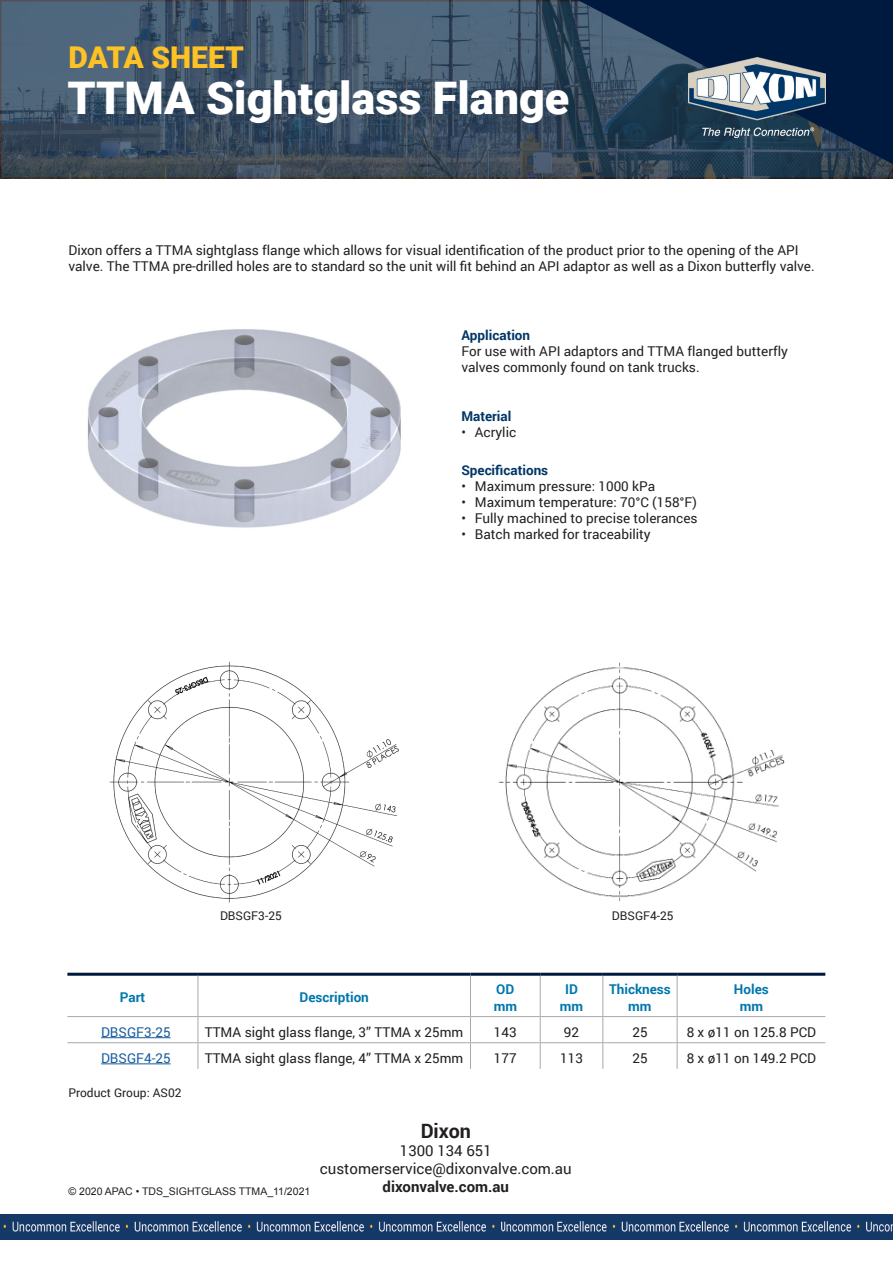
<style>
.page{position:relative;width:893px;height:1263px;background:#fff}
.page>*{position:absolute;margin:0;border:0;box-sizing:border-box;transform-origin:0 0}
.t1{font:900 45px "Roboto";color:#fff}
.t2{font:900 30px "Roboto";color:#fec224}
.t3{font:700 19.8px "Roboto";color:#231f20}
.t4{font:15px "Roboto";color:#231f20}
.t5{font:700 15px "Roboto";color:#231f20}
._2020_Body_Text{font:13.5px/16.2px "Roboto";color:#231f20}
._2020_Table_Body_Tex{font:13.5px "Roboto";color:#231f20}
._2020_Table_Header{font:700 13.5px/16.2px "Roboto";color:#0077ae;text-align:center}
._2020_Body_Text_Head{font:700 13.5px "Roboto";color:#003667}
._2020_Table_Body_Tex-2{font:13.5px "Roboto";color:#175d9e}
._2020_Body_Text-2{font:12px "Roboto";color:#231f20}
.t6{font:10.5px "Arial";color:#231f20}
</style>
<div class="page">
<img style="left:0;top:1215px;width:504px;height:24px">
<img style="left:504px;top:1215px;width:389px;height:24px">
<svg style="left:3px;top:3px;width:887px;height:173px;background:#405467"></svg>
<div style="left:0;top:0;width:893px;height:179px;border:2px solid #231f20"></div>
<svg style="left:578px;top:0;width:315px;height:164px;background:#17304d"></svg>
<img style="left:689px;top:58px;width:136px;height:80px">
<img style="left:87px;top:329px;width:314px;height:199px">
<img style="left:498px;top:662px;width:287px;height:240px">
<hr style="left:540px;top:976px;width:1px;height:40px;background:#a8a9ad">
<hr style="left:602px;top:976px;width:1px;height:40px;background:#a8a9ad">
<hr style="left:470px;top:1016px;width:70px;height:1px;background:#a8a9ad">
<hr style="left:540px;top:1016px;width:63px;height:1px;background:#a8a9ad">
<hr style="left:603px;top:1016px;width:74px;height:1px;background:#a8a9ad">
<hr style="left:470px;top:1042px;width:70px;height:1px;background:#a8a9ad">
<hr style="left:540px;top:1042px;width:63px;height:1px;background:#a8a9ad">
<svg style="left:540px;top:1017px;width:1px;height:52px"></svg>
<hr style="left:603px;top:1042px;width:74px;height:1px;background:#a8a9ad">
<svg style="left:602px;top:1017px;width:1px;height:52px"></svg>
<hr style="left:470px;top:973px;width:70px;height:3px;background:#00193f">
<hr style="left:540px;top:973px;width:63px;height:3px;background:#00193f">
<hr style="left:603px;top:973px;width:74px;height:3px;background:#00193f">
<hr style="left:198px;top:973px;width:272px;height:3px;background:#00193f">
<hr style="left:470px;top:976px;width:1px;height:40px;background:#a8a9ad">
<hr style="left:198px;top:1016px;width:272px;height:1px;background:#a8a9ad">
<hr style="left:198px;top:1042px;width:272px;height:1px;background:#a8a9ad">
<svg style="left:470px;top:1017px;width:1px;height:52px"></svg>
<hr style="left:677px;top:973px;width:148px;height:3px;background:#00193f">
<hr style="left:677px;top:976px;width:1px;height:40px;background:#a8a9ad">
<hr style="left:677px;top:1016px;width:148px;height:1px;background:#a8a9ad">
<hr style="left:677px;top:1042px;width:148px;height:1px;background:#a8a9ad">
<svg style="left:677px;top:1017px;width:1px;height:52px"></svg>
<hr style="left:67px;top:973px;width:131px;height:3px;background:#00193f">
<hr style="left:198px;top:976px;width:1px;height:40px;background:#a8a9ad">
<hr style="left:67px;top:1016px;width:131px;height:1px;background:#a8a9ad">
<hr style="left:67px;top:1042px;width:131px;height:1px;background:#a8a9ad">
<svg style="left:198px;top:1017px;width:1px;height:52px"></svg>
<hr style="left:101px;top:1037px;width:70px;height:1px;background:#175d9e">
<hr style="left:101px;top:1063px;width:70px;height:1px;background:#175d9e">
<img style="left:109px;top:661px;width:290px;height:242px">
<p class="t2" style="left:69px;top:37px;width:177px">DATA SHEET</p>
<p class="t1" style="left:67px;top:66px;width:504px">TTMA Sightglass Flange</p>
<p class="_2020_Body_Text" style="left:68px;top:241px;width:748px">Dixon offers a TTMA sightglass flange which allows for visual identification of the product prior to the opening of the API valve. The TTMA pre-drilled holes are to standard so the unit will fit behind an API adaptor as well as a Dixon butterfly valve.</p>
<p class="_2020_Body_Text_Head" style="left:461px;top:325px;width:70px">Application</p>
<p class="_2020_Body_Text" style="left:461px;top:342px;width:328px">For use with API adaptors and TTMA flanged butterfly valves commonly found on tank trucks.</p>
<p class="_2020_Body_Text_Head" style="left:461px;top:406px;width:52px">Material</p>
<p class="_2020_Body_Text" style="left:461px;top:423px;width:56px">• Acrylic</p>
<p class="_2020_Body_Text_Head" style="left:461px;top:460px;width:88px">Specifications</p>
<p class="_2020_Body_Text" style="left:461px;top:477px;width:195px">• Maximum pressure: 1000 kPa</p>
<p class="_2020_Body_Text" style="left:461px;top:493px;width:237px">• Maximum temperature: 70°C (158°F)</p>
<p class="_2020_Body_Text" style="left:461px;top:510px;width:238px">• Fully machined to precise tolerances</p>
<p class="_2020_Body_Text" style="left:461px;top:526px;width:191px">• Batch marked for traceability</p>
<p class="_2020_Body_Text-2" style="left:220px;top:907px;width:63px">DBSGF3-25</p>
<p class="_2020_Body_Text-2" style="left:612px;top:907px;width:63px">DBSGF4-25</p>
<p class="_2020_Table_Header" style="left:120px;top:989px;width:27px">Part</p>
<p class="_2020_Table_Header" style="left:299px;top:989px;width:71px">Description</p>
<p class="_2020_Table_Header" style="left:494px;top:981px;width:25px;text-align:left">OD mm</p>
<p class="_2020_Table_Header" style="left:560px;top:981px;width:25px">ID mm</p>
<p class="_2020_Table_Header" style="left:609px;top:981px;width:63px">Thickness mm</p>
<p class="_2020_Table_Header" style="left:734px;top:981px;width:36px">Holes mm</p>
<p class="_2020_Table_Body_Tex-2" style="left:101px;top:1022px;width:71px">DBSGF3-25</p>
<p class="_2020_Table_Body_Tex" style="left:205px;top:1022px;width:260px">TTMA sight glass flange, 3” TTMA x 25mm</p>
<p class="_2020_Table_Body_Tex" style="left:494px;top:1022px;width:24px">143</p>
<p class="_2020_Table_Body_Tex" style="left:564px;top:1022px;width:17px">92</p>
<p class="_2020_Table_Body_Tex" style="left:632px;top:1022px;width:17px">25</p>
<p class="_2020_Table_Body_Tex" style="left:687px;top:1022px;width:131px">8 x ø11 on 125.8 PCD</p>
<p class="_2020_Table_Body_Tex-2" style="left:101px;top:1048px;width:71px">DBSGF4-25</p>
<p class="_2020_Table_Body_Tex" style="left:205px;top:1048px;width:260px">TTMA sight glass flange, 4” TTMA x 25mm</p>
<p class="_2020_Table_Body_Tex" style="left:494px;top:1048px;width:24px">177</p>
<p class="_2020_Table_Body_Tex" style="left:560px;top:1048px;width:24px">113</p>
<p class="_2020_Table_Body_Tex" style="left:632px;top:1048px;width:17px">25</p>
<p class="_2020_Table_Body_Tex" style="left:687px;top:1048px;width:131px">8 x ø11 on 149.2 PCD</p>
<p class="_2020_Body_Text-2" style="left:68px;top:1084px;width:115px">Product Group: AS02</p>
<p class="t6" style="left:69px;top:1185px;width:243px">© 2020 APAC • TDS_SIGHTGLASS TTMA_11/2021</p>
<p class="t3" style="left:421px;top:1117px;width:52px">Dixon</p>
<p class="t4" style="left:400px;top:1140px;width:93px">1300 134 651</p>
<p class="t4" style="left:320px;top:1158px;width:253px">customerservice@dixonvalve.com.au</p>
<p class="t5" style="left:383px;top:1176px;width:128px">dixonvalve.com.au</p>
</div>
